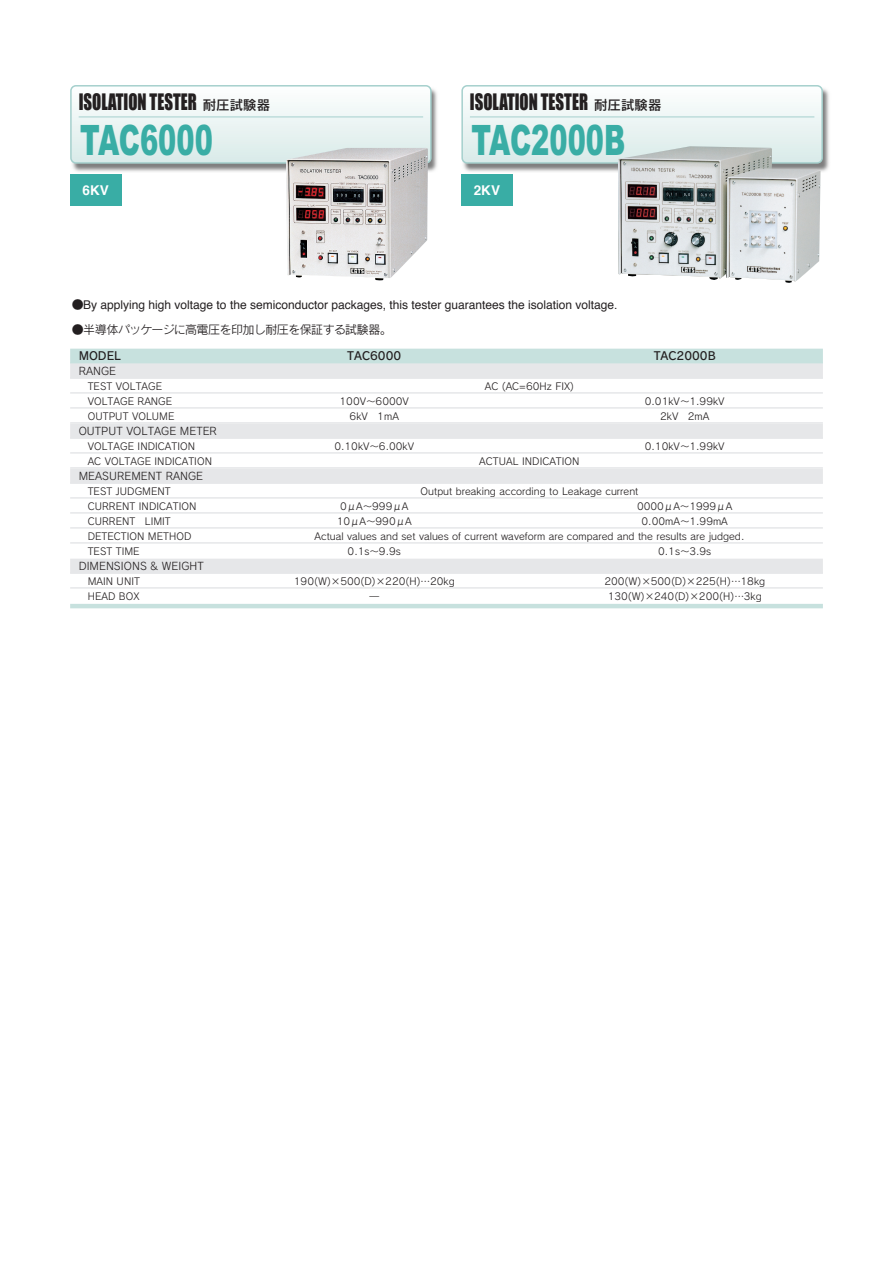
<style>
.page{position:relative;width:893px;height:1263px;background:#fff}
.page>*{position:absolute;margin:0;border:0;box-sizing:border-box;transform-origin:0 0}
.t1{font:900 42px "Arial";color:#39ada5;scale:.65 1}
.t2{font:21px "Impact";color:#231f20;scale:.8 1}
.t3{font:700 13.5px "Helvetica";color:#fff}
.t4{font:12px "Helvetica";color:#231f20}
.t5{font:12px "Rodin CID M";letter-spacing:-.035em;color:#231f20}
.t6{font:11.25px "Rodin CID DB";color:#231f20}
.t7{font:10.5px "Rodin CID M";letter-spacing:.005em;color:#231f20}
.t8{font:9.75px/15px "Rodin CID M";letter-spacing:.01em;color:#231f20;text-align:center}
.s1{font-family:"Rodin CID DB";font-size:13.5px}
.s2{font-family:"Rodin CID M"}
</style>
<div class="page">
<hr style="left:70px;top:392px;width:753px;height:2px;background:#e6e7e9">
<hr style="left:70px;top:407px;width:753px;height:2px;background:#e6e7e9">
<hr style="left:70px;top:422px;width:753px;height:2px;background:#e6e7e9">
<hr style="left:70px;top:452px;width:753px;height:2px;background:#e6e7e9">
<hr style="left:70px;top:467px;width:753px;height:2px;background:#e6e7e9">
<hr style="left:70px;top:497px;width:753px;height:2px;background:#e6e7e9">
<hr style="left:70px;top:512px;width:753px;height:2px;background:#e6e7e9">
<hr style="left:70px;top:527px;width:753px;height:2px;background:#e6e7e9">
<hr style="left:70px;top:542px;width:753px;height:2px;background:#e6e7e9">
<hr style="left:70px;top:587px;width:753px;height:2px;background:#e6e7e9">
<div style="left:70px;top:349px;width:753px;height:15px;background:#c7e1de"></div>
<div style="left:70px;top:364px;width:753px;height:15px;background:#e6e7e9"></div>
<div style="left:70px;top:424px;width:753px;height:15px;background:#e6e7e9"></div>
<div style="left:70px;top:469px;width:753px;height:15px;background:#e6e7e9"></div>
<div style="left:70px;top:559px;width:753px;height:15px;background:#e6e7e9"></div>
<hr style="left:70px;top:604px;width:753px;height:4px;background:#c7e1de">
<img style="left:72px;top:89px;width:365px;height:83px">
<svg style="left:70px;top:85px;width:362px;height:79px"></svg>
<hr style="left:79px;top:117px;width:344px;height:1px;background:#a5d0cd">
<div style="left:70px;top:174px;width:51px;height:32px;background:#39ada5"></div>
<img style="left:463px;top:88px;width:366px;height:84px">
<svg style="left:461px;top:85px;width:362px;height:79px"></svg>
<hr style="left:470px;top:117px;width:344px;height:1px;background:#a5d0cd">
<div style="left:461px;top:174px;width:51px;height:32px;background:#39ada5"></div>
<img style="left:286px;top:148px;width:142px;height:132px">
<img style="left:618px;top:146px;width:202px;height:137px">
<h2 class="t2" style="left:79px;top:95px;width:241px">ISOLATION TESTER <span class="s1">耐圧試験器</span></h2>
<h1 class="t1" style="left:80px;top:125px;width:206px">TAC6000</h1>
<h3 class="t3" style="left:83px;top:185px;width:28px">6KV</h3>
<h2 class="t2" style="left:470px;top:95px;width:241px">ISOLATION TESTER <span class="s1">耐圧試験器</span></h2>
<h1 class="t1" style="left:471px;top:125px;width:238px">TAC2000B</h1>
<h3 class="t3" style="left:474px;top:185px;width:28px">2KV</h3>
<p class="t4" style="left:72px;top:300px;width:547px"><span class="s2">●</span>By applying high voltage to the semiconductor packages, this tester guarantees the isolation voltage.</p>
<p class="t5" style="left:72px;top:325px;width:322px">●半導体パッケージに高電圧を印加し耐圧を保証する試験器。</p>
<p class="t6" style="left:79px;top:352px;width:44px">MODEL</p>
<p class="t7" style="left:79px;top:367px;width:39px">RANGE</p>
<p class="t8" style="left:88px;top:380px;width:88px;text-align:left">TEST VOLTAGE<br>VOLTAGE RANGE<br>OUTPUT VOLUME</p>
<p class="t7" style="left:79px;top:427px;width:140px">OUTPUT VOLTAGE METER</p>
<p class="t8" style="left:88px;top:440px;width:126px;text-align:left">VOLTAGE INDICATION<br>AC VOLTAGE INDICATION</p>
<p class="t7" style="left:79px;top:472px;width:126px">MEASUREMENT RANGE</p>
<p class="t8" style="left:88px;top:485px;width:110px;text-align:left">TEST JUDGMENT<br>CURRENT INDICATION<br>CURRENT LIMIT<br>DETECTION METHOD<br>TEST TIME</p>
<p class="t7" style="left:79px;top:562px;width:127px">DIMENSIONS &amp; WEIGHT</p>
<p class="t8" style="left:88px;top:575px;width:54px;text-align:left">MAIN UNIT<br>HEAD BOX</p>
<p class="t6" style="left:347px;top:352px;width:55px">TAC6000</p>
<p class="t8" style="left:339px;top:395px;width:71px">100V～6000V<br>6kV 1mA</p>
<p class="t8" style="left:334px;top:440px;width:81px">0.10kV～6.00kV</p>
<p class="t6" style="left:654px;top:352px;width:63px">TAC2000B</p>
<p class="t8" style="left:645px;top:395px;width:81px">0.01kV～1.99kV<br>2kV 2mA</p>
<p class="t8" style="left:645px;top:440px;width:81px">0.10kV～1.99kV</p>
<p class="t8" style="left:485px;top:380px;width:91px">AC (AC=60Hz FIX)</p>
<p class="t8" style="left:479px;top:455px;width:102px">ACTUAL INDICATION</p>
<p class="t8" style="left:420px;top:485px;width:219px">Output breaking according to Leakage current</p>
<p class="t8" style="left:315px;top:530px;width:431px">Actual values and set values of current waveform are compared and the results are judged.</p>
<p class="t8" style="left:337px;top:500px;width:77px">0μA～999μA<br>10μA～990μA</p>
<p class="t8" style="left:348px;top:545px;width:55px">0.1s～9.9s</p>
<p class="t8" style="left:294px;top:575px;width:162px">190(W)×500(D)×220(H)…20kg ―</p>
<p class="t8" style="left:637px;top:500px;width:97px">0000μA～1999μA<br>0.00mA～1.99mA</p>
<p class="t8" style="left:658px;top:545px;width:55px">0.1s～3.9s</p>
<p class="t8" style="left:604px;top:575px;width:162px">200(W)×500(D)×225(H)…18kg<br>130(W)×240(D)×200(H)…3kg</p>
</div>
